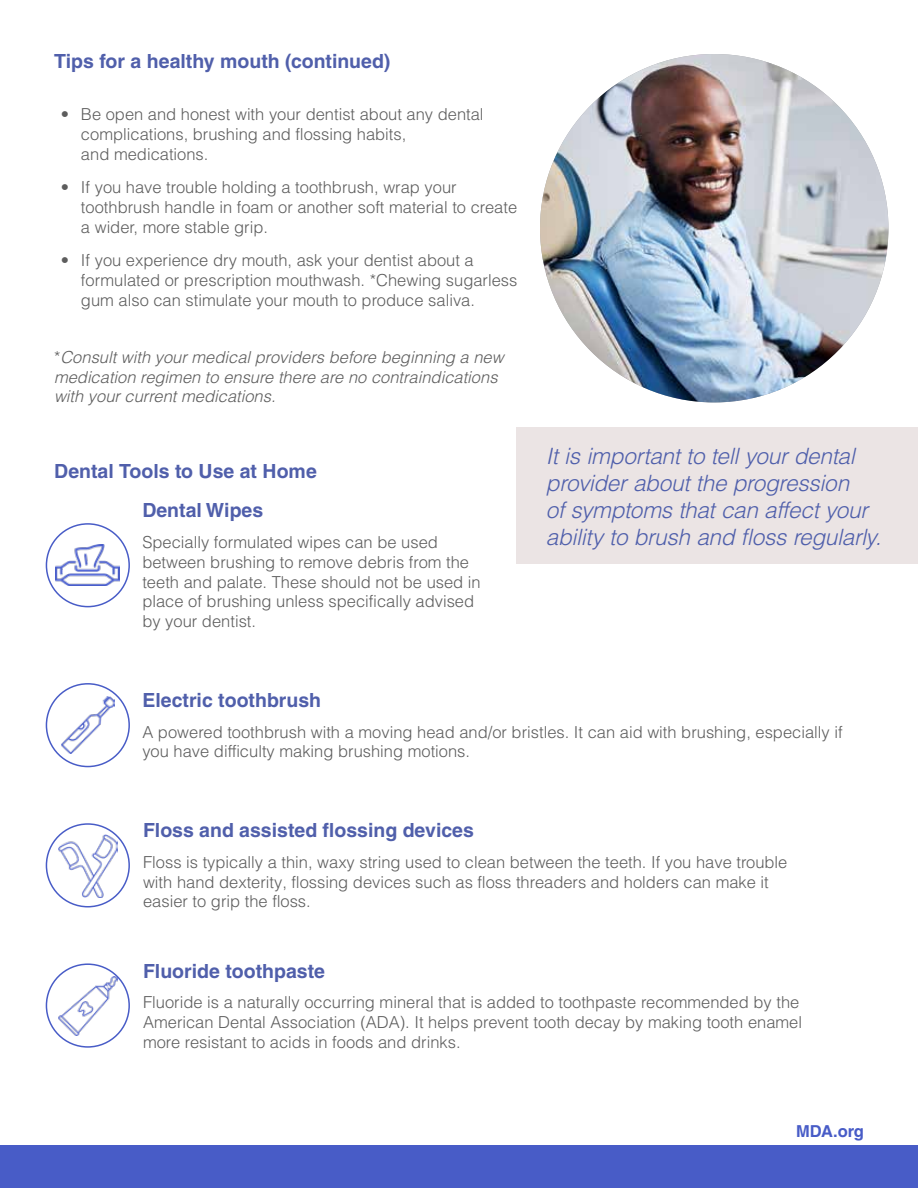
<style>
.page{position:relative;width:918px;height:1188px;background:#fff}
.page>*{position:absolute;margin:0;border:0;box-sizing:border-box;transform-origin:0 0}
.t1{font:italic 300 22.5px/27px "Helvetica LT Pro";letter-spacing:-.015em;color:#4f5fab}
.t2{font:700 19.5px "Helvetica LT Pro";color:#505fab}
.t3{font:300 16.5px/19.8px "Helvetica LT Pro";color:#5d5d5d}
.t4{font:italic 300 16.5px/19.8px "Helvetica LT Pro";color:#5d5d5d}
.t5{font:700 16.5px "Helvetica LT Pro";letter-spacing:-.005em;color:#485cc7}
</style>
<div class="page">
<div style="left:0;top:1146px;width:918px;height:42px;background:#485cc7"></div>
<img style="left:540px;top:54px;width:348px;height:348px;border-radius:174px">
<div style="left:517px;top:428px;width:401px;height:136px;background:#ebe4e4"></div>
<img style="left:56px;top:545px;width:64px;height:41px">
<div style="left:46px;top:523px;width:84px;height:84px;border:2px solid #485cc7;border-radius:50%"></div>
<img style="left:61px;top:696px;width:53px;height:58px">
<div style="left:46px;top:683px;width:84px;height:84px;border:2px solid #485cc7;border-radius:50%"></div>
<img style="left:59px;top:834px;width:58px;height:63px">
<div style="left:46px;top:823px;width:84px;height:84px;border:2px solid #485cc7;border-radius:50%"></div>
<img style="left:59px;top:976px;width:58px;height:59px">
<div style="left:46px;top:963px;width:84px;height:85px;border:2px solid #485cc7;border-radius:50%"></div>
<p class="t2" style="left:54px;top:49px;width:338px">Tips for a healthy mouth (continued)</p>
<p class="t3" style="left:81px;top:104px;width:404px;text-indent:-20px">• Be open and honest with your dentist about any dental complications, brushing and flossing habits,<br>and medications.</p>
<p class="t3" style="left:81px;top:177px;width:438px;text-indent:-20px">• If you have trouble holding a toothbrush, wrap your toothbrush handle in foam or another soft material to create a wider, more stable grip.</p>
<p class="t3" style="left:81px;top:250px;width:438px;text-indent:-20px">• If you experience dry mouth, ask your dentist about a formulated or prescription mouthwash. *Chewing sugarless gum also can stimulate your mouth to produce saliva.</p>
<p class="t4" style="left:54px;top:347px;width:451px">*Consult with your medical providers before beginning a new medication regimen to ensure there are no contraindications with your current medications.</p>
<p class="t2" style="left:54px;top:460px;width:264px">Dental Tools to Use at Home</p>
<p class="t2" style="left:142px;top:499px;width:122px">Dental Wipes</p>
<p class="t3" style="left:142px;top:532px;width:340px">Specially formulated wipes can be used between brushing to remove debris from the teeth and palate. These should not be used in place of brushing unless specifically advised by your dentist.</p>
<h1 class="t1" style="left:546px;top:442px;width:337px">It is important to tell your dental provider about the progression<br>of symptoms that can affect your ability to brush and floss regularly.</h1>
<p class="t2" style="left:142px;top:688px;width:180px">Electric toothbrush</p>
<p class="t3" style="left:142px;top:722px;width:702px">A powered toothbrush with a moving head and/or bristles. It can aid with brushing, especially if you have difficulty making brushing motions.</p>
<p class="t2" style="left:143px;top:819px;width:332px">Floss and assisted flossing devices</p>
<p class="t3" style="left:143px;top:852px;width:646px">Floss is typically a thin, waxy string used to clean between the teeth. If you have trouble with hand dexterity, flossing devices such as floss threaders and holders can make it easier to grip the floss.</p>
<p class="t2" style="left:143px;top:959px;width:184px">Fluoride toothpaste</p>
<p class="t3" style="left:143px;top:992px;width:661px">Fluoride is a naturally occurring mineral that is added to toothpaste recommended by the<br>American Dental Association (ADA). It helps prevent tooth decay by making tooth enamel more resistant to acids in foods and drinks.</p>
<p class="t5" style="left:796px;top:1121px;width:69px">MDA.org</p>
</div>
